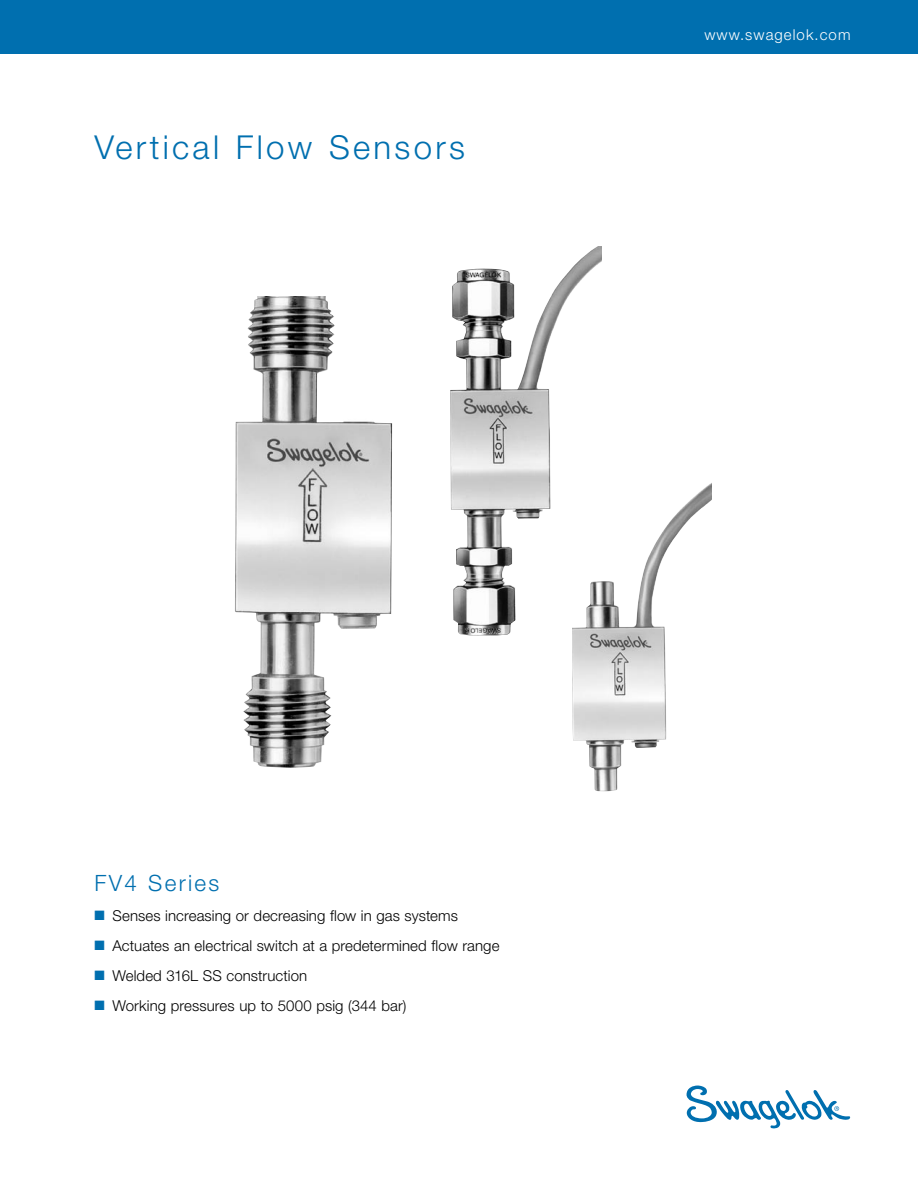
<style>
.page{position:relative;width:918px;height:1188px;background:#fff}
.page>*{position:absolute;margin:0;border:0;box-sizing:border-box;transform-origin:0 0}
.t1{font:300 33px "Helvetica Neue LT Std";letter-spacing:.1em;color:#006faf}
.t2{font:300 22.5px "Helvetica Neue LT Std";letter-spacing:.1em;color:#006faf}
.t3{font:300 15px "Helvetica Neue LT Std";letter-spacing:.005em;color:#000}
.t4{font:300 15px "Helvetica Neue LT Std";letter-spacing:.07em;color:#fff}
.s1{color:#006faf}
</style>
<div class="page">
<svg style="left:687px;top:1086px;width:163px;height:42px"></svg>
<div style="left:0;top:0;width:918px;height:54px;background:#006faf"></div>
<img style="left:235px;top:296px;width:158px;height:472px">
<img style="left:450px;top:246px;width:152px;height:390px">
<img style="left:572px;top:445px;width:140px;height:346px">
<h1 class="t1" style="left:94px;top:127px;width:372px">Vertical Flow Sensors</h1>
<p class="t4" style="left:704px;top:26px;width:148px">www.swagelok.com</p>
<h2 class="t2" style="left:94px;top:869px;width:126px">FV4 Series</h2>
<p class="t3" style="left:94px;top:906px;width:365px"><span class="s1">■</span> Senses increasing or decreasing flow in gas systems</p>
<p class="t3" style="left:94px;top:936px;width:406px"><span class="s1">■</span> Actuates an electrical switch at a predetermined flow range</p>
<p class="t3" style="left:94px;top:966px;width:214px"><span class="s1">■</span> Welded 316L SS construction</p>
<p class="t3" style="left:94px;top:996px;width:313px"><span class="s1">■</span> Working pressures up to 5000 psig (344 bar)</p>
</div>
